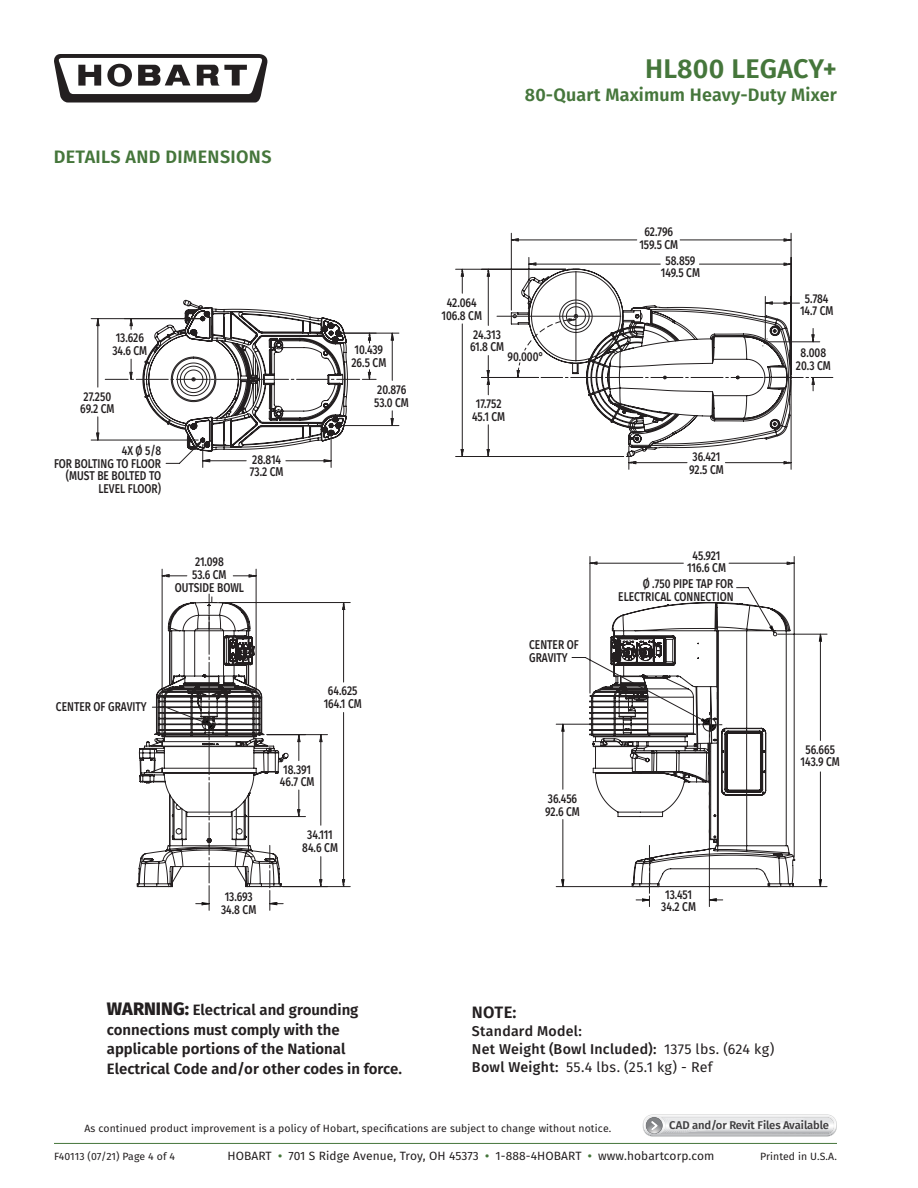
<style>
.page{position:relative;width:918px;height:1188px;background:#fff}
.page>*{position:absolute;margin:0;border:0;box-sizing:border-box;transform-origin:0 0}
.t1{font:600 27px "Fira Sans";letter-spacing:.01em;color:#45763b}
.t2{font:600 18px "Fira Sans";letter-spacing:.01em;color:#45763b}
.t3{font:600 16.5px "Fira Sans";color:#231f20}
.t4{font:600 15px/19.5px "Fira Sans";color:#231f20}
.t5{font:500 14.25px/18px "Fira Sans";letter-spacing:.02em;color:#231f20}
.t6{font:500 12.75px/12.8px "Fira Sans";color:#231f20;scale:.8 1}
.t7{font:12px "Fira Sans";letter-spacing:.01em;color:#231f20}
.t8{font:600 11.25px "Fira Sans";letter-spacing:-.01em;color:#414042}
.t9{font:10.5px "Fira Sans";letter-spacing:.01em;color:#231f20}
.t10{font:10.5px "Fira Sans";letter-spacing:-.01em;color:#231f20}
.s1{font-weight:800;font-size:18px}
.s2{font-weight:400}
.s3{font-weight:600;color:#45763b}
</style>
<div class="page">
<hr style="left:54px;top:1143px;width:783px;height:1px;background:#45763b">
<svg style="left:54px;top:54px;width:213px;height:49px"></svg>
<svg style="left:643px;top:1114px;width:194px;height:23px"></svg>
<svg style="left:201px;top:633px;width:621px;height:273px"></svg>
<svg style="left:136px;top:238px;width:679px;height:649px"></svg>
<svg style="left:96px;top:318px;width:41px;height:145px"></svg>
<svg style="left:137px;top:268px;width:658px;height:620px"></svg>
<h2 class="t2" style="left:54px;top:142px;width:219px">DETAILS AND DIMENSIONS</h2>
<p class="t6" style="left:112px;top:331px;width:45px">13.626<br>34.6 CM</p>
<p class="t6" style="left:80px;top:389px;width:44px">27.250<br>69.2 CM</p>
<p class="t6" style="left:54px;top:444px;width:135px;text-align:right">4X Ø 5/8<br>FOR BOLTING TO FLOOR (MUST BE BOLTED TO<br>LEVEL FLOOR)</p>
<p class="t6" style="left:250px;top:452px;width:44px">28.814<br>73.2 CM</p>
<p class="t6" style="left:175px;top:555px;width:88px;text-align:center">21.098<br>53.6 CM<br>OUTSIDE BOWL</p>
<p class="t6" style="left:351px;top:343px;width:45px">10.439<br>26.5 CM</p>
<p class="t6" style="left:374px;top:383px;width:45px">20.876<br>53.0 CM</p>
<p class="t6" style="left:56px;top:700px;width:115px">CENTER OF GRAVITY</p>
<p class="t6" style="left:324px;top:684px;width:49px;text-align:center">64.625<br>164.1 CM</p>
<p class="t6" style="left:280px;top:762px;width:45px">18.391<br>46.7 CM</p>
<p class="t6" style="left:221px;top:890px;width:46px">13.693<br>34.8 CM</p>
<p class="t6" style="left:302px;top:828px;width:46px;text-align:center">34.111<br>84.6 CM</p>
<h1 class="t1" style="left:645px;top:47px;width:193px">HL800 LEGACY+</h1>
<h2 class="t2" style="left:525px;top:80px;width:314px">80-Quart Maximum Heavy-Duty Mixer</h2>
<p class="t6" style="left:639px;top:225px;width:50px;text-align:center">62.796<br>159.5 CM</p>
<p class="t6" style="left:661px;top:253px;width:50px;text-align:center">58.859<br>149.5 CM</p>
<p class="t6" style="left:442px;top:295px;width:52px;text-align:center">42.064<br>106.8 CM</p>
<p class="t6" style="left:800px;top:291px;width:43px;text-align:center">5.784<br>14.7 CM</p>
<p class="t6" style="left:470px;top:327px;width:44px">24.313<br>61.8 CM</p>
<p class="t6" style="left:508px;top:349px;width:47px">90.000°</p>
<p class="t6" style="left:472px;top:397px;width:43px">17.752<br>45.1 CM</p>
<p class="t6" style="left:529px;top:637px;width:64px">CENTER OF<br>GRAVITY</p>
<p class="t6" style="left:689px;top:450px;width:45px">36.421<br>92.5 CM</p>
<p class="t6" style="left:687px;top:548px;width:50px;text-align:center">45.921<br>116.6 CM</p>
<p class="t6" style="left:618px;top:576px;width:146px;text-align:right">Ø .750 PIPE TAP FOR<br>ELECTRICAL CONNECTION</p>
<p class="t6" style="left:545px;top:791px;width:45px">36.456<br>92.6 CM</p>
<p class="t6" style="left:661px;top:887px;width:45px;text-align:center">13.451<br>34.2 CM</p>
<p class="t6" style="left:796px;top:346px;width:45px;text-align:center">8.008<br>20.3 CM</p>
<p class="t6" style="left:801px;top:742px;width:51px;text-align:center">56.665<br>143.9 CM</p>
<p class="t4" style="left:107px;top:999px;width:297px"><span class="s1">WARNING:</span> Electrical and grounding connections must comply with the applicable portions of the National Electrical Code and/or other codes in force.</p>
<p class="t3" style="left:472px;top:999px;width:46px">NOTE:</p>
<p class="t5" style="left:472px;top:1022px;width:304px">Standard Model:<br>Net Weight (Bowl Included): <span class="s2">1375 lbs. (624 kg)<br></span>Bowl Weight: <span class="s2">55.4 lbs. (25.1 kg) - Ref</span></p>
<p class="t8" style="left:669px;top:1117px;width:161px">CAD and/or Revit Files Available</p>
<p class="t9" style="left:84px;top:1121px;width:529px">As continued product improvement is a policy of Hobart, specifications are subject to change without notice.</p>
<p class="t10" style="left:54px;top:1149px;width:123px">F40113 (07/21) Page 4 of 4</p>
<p class="t7" style="left:227px;top:1147px;width:488px">HOBART <span class="s3">•</span> 701 S Ridge Avenue, Troy, OH 45373 <span class="s3">•</span> 1-888-4HOBART <span class="s3">•</span> www.hobartcorp.com</p>
<p class="t9" style="left:760px;top:1149px;width:78px">Printed in U.S.A.</p>
</div>
